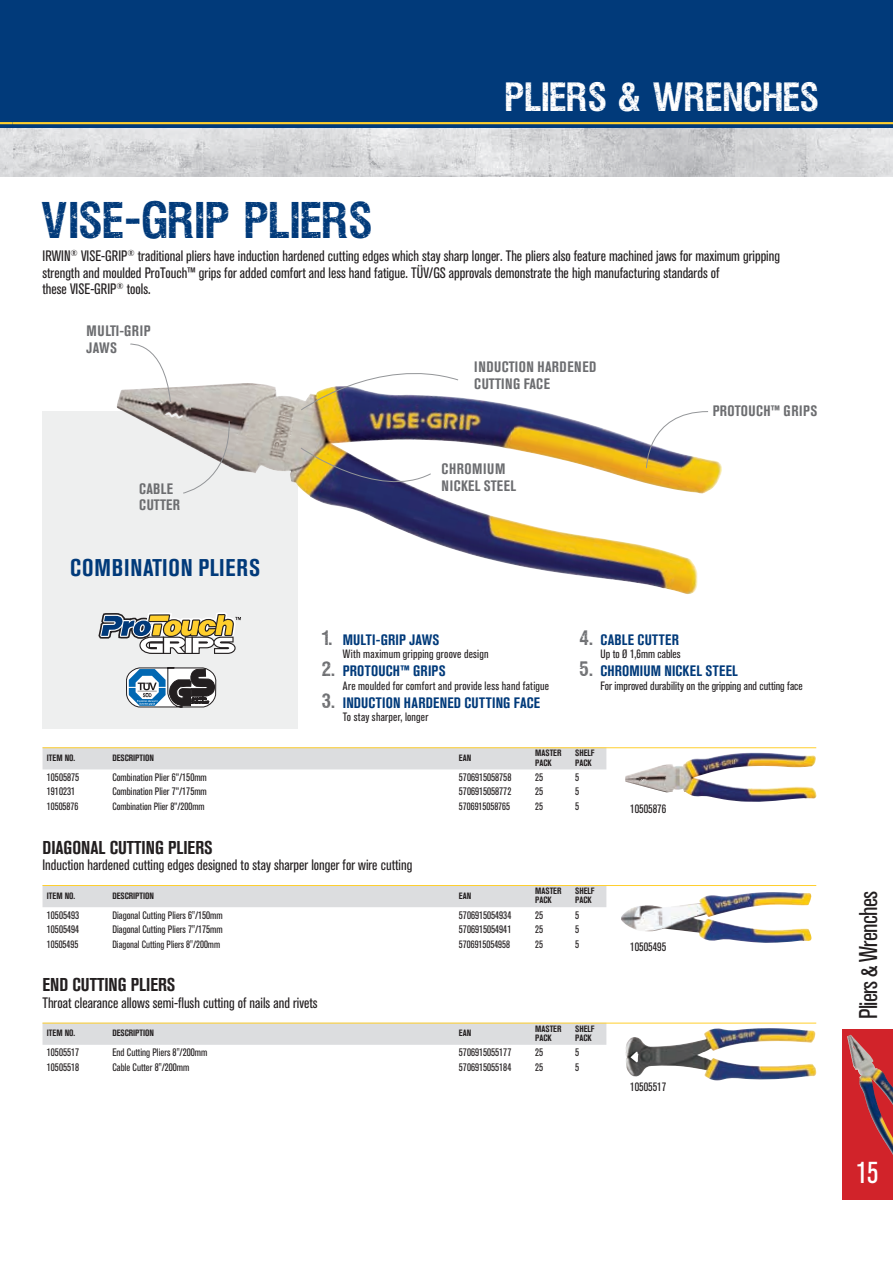
<style>
.page{position:relative;width:893px;height:1263px;background:#fff}
.page>*{position:absolute;margin:0;border:0;box-sizing:border-box;transform-origin:0 0}
.t1{font:48px "Viper IRWIN";color:#013a7a}
.t2{font:38.1px "Viper IRWIN";color:#fff}
.t3{font:condensed 30px "Akzidenz Grotesk BE";color:#fff}
.t4{font:condensed 25.5px "Akzidenz Grotesk BE";letter-spacing:-.03em;color:#231f20}
.t5{font:700 condensed 24px "Akzidenz Grotesk BE";letter-spacing:.035em;color:#013a7a}
.t6{font:700 condensed 18.45px "Akzidenz Grotesk BE";color:#231f20}
.t7{font:condensed 15px/16.5px "Akzidenz Grotesk BE";color:#231f20}
.t8{font:700 condensed 15px "Akzidenz Grotesk BE";letter-spacing:.015em;color:#013a7a}
.t9{font:700 condensed 15px/16.5px "Akzidenz Grotesk BE";letter-spacing:.035em;color:#6c6d70}
.t10{font:condensed 12px "Akzidenz Grotesk BE";letter-spacing:.015em;color:#231f20}
.t11{font:condensed 10.8px "Akzidenz Grotesk BE";color:#231f20}
.t12{font:condensed 10.5px "Akzidenz Grotesk BE";color:#231f20}
.t13{font:700 condensed 9.15px/9.1px "Akzidenz Grotesk BE";color:#231f20}
.s1{font-family:"Viper IRWIN";font-weight:400;font-stretch:normal;font-size:19.5px;color:#6c6d70}
</style>
<div class="page">
<img style="left:13px;top:128px;width:880px;height:48px">
<div style="left:0;top:0;width:893px;height:128px;background:#013a7a"></div>
<hr style="left:0;top:122px;width:893px;height:2px;background:#ffcf2d">
<div style="left:842px;top:1029px;width:51px;height:170px;background:#d1232a"></div>
<img style="left:847px;top:1035px;width:46px;height:120px">
<img style="left:0;top:128px;width:13px;height:48px">
<svg style="left:0;top:122px;width:13px;height:2px"></svg>
<div style="left:43px;top:411px;width:255px;height:317px;background:#eeefef"></div>
<img style="left:625px;top:1028px;width:191px;height:52px">
<img style="left:117px;top:383px;width:605px;height:211px">
<img style="left:625px;top:752px;width:191px;height:50px">
<svg style="left:646px;top:411px;width:63px;height:58px"></svg>
<svg style="left:300px;top:373px;width:159px;height:38px"></svg>
<svg style="left:130px;top:343px;width:41px;height:60px"></svg>
<svg style="left:98px;top:549px;width:143px;height:105px"></svg>
<svg style="left:182px;top:420px;width:49px;height:74px"></svg>
<img style="left:300px;top:447px;width:132px;height:54px">
<svg style="left:126px;top:668px;width:90px;height:39px;background:#798a98"></svg>
<img style="left:621px;top:892px;width:191px;height:51px">
<div style="left:43px;top:748px;width:563px;height:21px;background:#dcdddf"></div>
<div style="left:43px;top:1024px;width:563px;height:21px;background:#dcdddf"></div>
<div style="left:43px;top:886px;width:563px;height:21px;background:#dcdddf"></div>
<hr style="left:43px;top:747px;width:773px;height:1px;background:#ffcf2d">
<hr style="left:43px;top:1023px;width:773px;height:1px;background:#ffcf2d">
<hr style="left:43px;top:885px;width:773px;height:1px;background:#ffcf2d">
<h1 class="t1" style="left:43px;top:187px;width:331px">VISE-GRIP PLIERS</h1>
<h2 class="t2" style="left:505px;top:70px;width:316px">PLIERS &amp; WRENCHES</h2>
<p class="t7" style="left:43px;top:248px;width:739px">IRWIN<sup>®</sup> VISE-GRIP<sup>®</sup> traditional pliers have induction hardened cutting edges which stay sharp longer. The pliers also feature machined jaws for maximum gripping strength and moulded ProTouch™ grips for added comfort and less hand fatigue. TÜV/GS approvals demonstrate the high manufacturing standards of<br>these VISE-GRIP<sup>®</sup> tools.</p>
<p class="t9" style="left:87px;top:323px;width:66px">MULTI-GRIP<br>JAWS</p>
<p class="t9" style="left:139px;top:480px;width:42px">CABLE<br>CUTTER</p>
<h3 class="t5" style="left:70px;top:553px;width:191px">COMBINATION PLIERS</h3>
<p class="t9" style="left:474px;top:359px;width:124px">INDUCTION HARDENED<br>CUTTING FACE</p>
<p class="t9" style="left:442px;top:460px;width:76px">CHROMIUM<br>NICKEL STEEL</p>
<p class="t9" style="left:713px;top:402px;width:106px">PROTOUCH™ GRIPS</p>
<p class="t8" style="left:322px;top:631px;width:119px"><span class="s1">1.</span> MULTI-GRIP JAWS</p>
<p class="t10" style="left:343px;top:648px;width:147px">With maximum gripping groove design</p>
<p class="t8" style="left:322px;top:662px;width:125px"><span class="s1">2.</span> PROTOUCH™ GRIPS</p>
<p class="t10" style="left:343px;top:679px;width:208px">Are moulded for comfort and provide less hand fatigue</p>
<p class="t8" style="left:322px;top:694px;width:220px"><span class="s1">3.</span> INDUCTION HARDENED CUTTING FACE</p>
<p class="t10" style="left:343px;top:710px;width:87px">To stay sharper, longer</p>
<p class="t8" style="left:580px;top:631px;width:101px"><span class="s1">4.</span> CABLE CUTTER</p>
<p class="t10" style="left:601px;top:648px;width:81px">Up to Ø 1,6mm cables</p>
<p class="t8" style="left:580px;top:662px;width:160px"><span class="s1">5.</span> CHROMIUM NICKEL STEEL</p>
<p class="t10" style="left:601px;top:679px;width:204px">For improved durability on the gripping and cutting face</p>
<p class="t13" style="left:47px;top:753px;width:30px">ITEM NO.</p>
<p class="t13" style="left:112px;top:753px;width:43px">DESCRIPTION</p>
<p class="t13" style="left:459px;top:753px;width:14px">EAN</p>
<p class="t13" style="left:535px;top:749px;width:28px">MASTER<br>PACK</p>
<p class="t13" style="left:575px;top:749px;width:21px">SHELF<br>PACK</p>
<p class="t11" style="left:47px;top:771px;width:34px">10505875</p>
<p class="t11" style="left:112px;top:771px;width:96px">Combination Plier 6”/150mm</p>
<p class="t11" style="left:459px;top:771px;width:54px">5706915058758</p>
<p class="t11" style="left:535px;top:771px;width:10px">25</p>
<p class="t11" style="left:575px;top:771px;width:6px">5</p>
<p class="t11" style="left:47px;top:786px;width:30px">1910231</p>
<p class="t11" style="left:112px;top:786px;width:96px">Combination Plier 7”/175mm</p>
<p class="t11" style="left:459px;top:786px;width:54px">5706915058772</p>
<p class="t11" style="left:535px;top:786px;width:10px">25</p>
<p class="t11" style="left:575px;top:786px;width:6px">5</p>
<p class="t12" style="left:47px;top:800px;width:33px">10505876</p>
<p class="t12" style="left:112px;top:800px;width:94px">Combination Plier 8”/200mm</p>
<p class="t12" style="left:459px;top:800px;width:53px">5706915058765</p>
<p class="t12" style="left:535px;top:800px;width:9px">25</p>
<p class="t11" style="left:575px;top:800px;width:6px">5</p>
<p class="t6" style="left:43px;top:837px;width:172px">DIAGONAL CUTTING PLIERS</p>
<p class="t7" style="left:43px;top:857px;width:371px">Induction hardened cutting edges designed to stay sharper longer for wire cutting</p>
<p class="t13" style="left:47px;top:891px;width:30px">ITEM NO.</p>
<p class="t13" style="left:112px;top:891px;width:43px">DESCRIPTION</p>
<p class="t13" style="left:459px;top:891px;width:14px">EAN</p>
<p class="t13" style="left:535px;top:886px;width:28px">MASTER<br>PACK</p>
<p class="t13" style="left:575px;top:886px;width:21px">SHELF<br>PACK</p>
<p class="t11" style="left:47px;top:909px;width:34px">10505493</p>
<p class="t11" style="left:112px;top:909px;width:112px">Diagonal Cutting Pliers 6"/150mm</p>
<p class="t11" style="left:459px;top:909px;width:54px">5706915054934</p>
<p class="t11" style="left:535px;top:909px;width:10px">25</p>
<p class="t11" style="left:575px;top:909px;width:6px">5</p>
<p class="t11" style="left:47px;top:923px;width:34px">10505494</p>
<p class="t11" style="left:112px;top:923px;width:112px">Diagonal Cutting Pliers 7"/175mm</p>
<p class="t11" style="left:459px;top:923px;width:54px">5706915054941</p>
<p class="t11" style="left:535px;top:923px;width:10px">25</p>
<p class="t11" style="left:575px;top:923px;width:6px">5</p>
<p class="t12" style="left:47px;top:938px;width:33px">10505495</p>
<p class="t12" style="left:112px;top:938px;width:109px">Diagonal Cutting Pliers 8"/200mm</p>
<p class="t12" style="left:459px;top:938px;width:53px">5706915054958</p>
<p class="t12" style="left:535px;top:938px;width:9px">25</p>
<p class="t11" style="left:575px;top:938px;width:6px">5</p>
<p class="t6" style="left:43px;top:974px;width:134px">END CUTTING PLIERS</p>
<p class="t7" style="left:43px;top:994px;width:276px">Throat clearance allows semi-flush cutting of nails and rivets</p>
<p class="t13" style="left:47px;top:1028px;width:30px">ITEM NO.</p>
<p class="t13" style="left:112px;top:1028px;width:43px">DESCRIPTION</p>
<p class="t13" style="left:459px;top:1028px;width:14px">EAN</p>
<p class="t13" style="left:535px;top:1024px;width:28px">MASTER<br>PACK</p>
<p class="t13" style="left:575px;top:1024px;width:21px">SHELF<br>PACK</p>
<p class="t11" style="left:47px;top:1046px;width:34px">10505517</p>
<p class="t11" style="left:112px;top:1046px;width:97px">End Cutting Pliers 8"/200mm</p>
<p class="t11" style="left:459px;top:1046px;width:54px">5706915055177</p>
<p class="t11" style="left:535px;top:1046px;width:10px">25</p>
<p class="t11" style="left:575px;top:1046px;width:6px">5</p>
<p class="t11" style="left:47px;top:1061px;width:34px">10505518</p>
<p class="t11" style="left:112px;top:1061px;width:79px">Cable Cutter 8"/200mm</p>
<p class="t11" style="left:459px;top:1061px;width:54px">5706915055184</p>
<p class="t11" style="left:535px;top:1061px;width:10px">25</p>
<p class="t11" style="left:575px;top:1061px;width:6px">5</p>
<p class="t10" style="left:630px;top:802px;width:37px">10505876</p>
<p class="t10" style="left:630px;top:940px;width:37px">10505495</p>
<p class="t10" style="left:630px;top:1080px;width:37px">10505517</p>
<h3 class="t4" style="left:854px;top:1019px;width:129px;rotate:-90deg">Pliers &amp; Wrenches</h3>
<h3 class="t3" style="left:857px;top:1156px;width:23px">15</h3>
</div>
